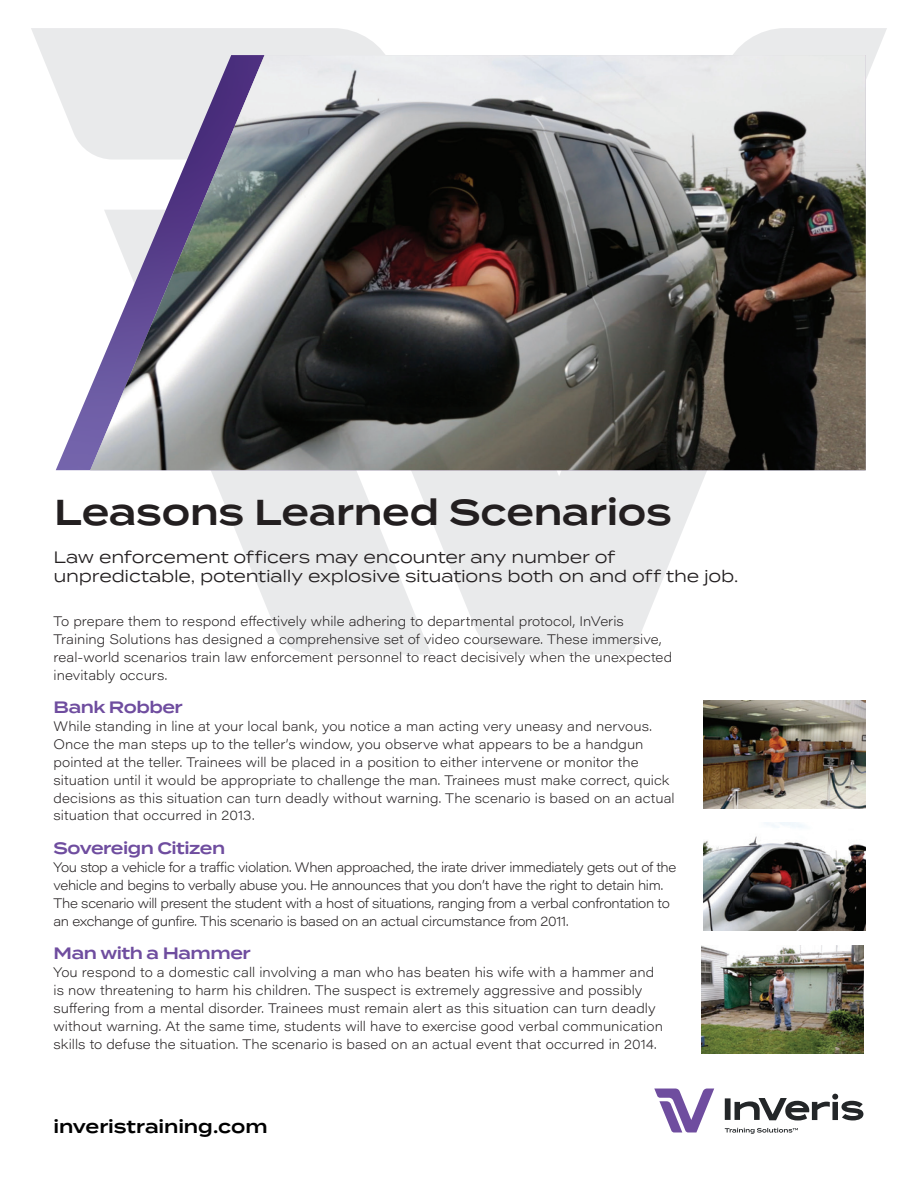
<style>
.page{position:relative;width:918px;height:1188px;background:#fff}
.page>*{position:absolute;margin:0;border:0;box-sizing:border-box;transform-origin:0 0}
.t1{font:600 36px "Termina";letter-spacing:-.005em;color:#231f20}
.t2{font:600 18px "Termina";letter-spacing:-.005em;color:#000}
.t3{font:16.5px/19.5px "Termina";letter-spacing:-.015em;color:#231f20}
.t4{font:600 16.5px "Termina";letter-spacing:-.03em;color:#6f4d9f}
.t5{font:200 13.5px/18px "Acumin Pro Wide";color:#231f20}
.t6{font:200 13.5px/18px "Acumin Pro Wide";letter-spacing:-.025em;color:#231f20}
</style>
<div class="page">
<svg style="left:31px;top:28px;width:856px;height:626px"></svg>
<img style="left:704px;top:700px;width:162px;height:108px">
<img style="left:704px;top:823px;width:162px;height:108px">
<img style="left:701px;top:945px;width:162px;height:108px">
<svg style="left:56px;top:55px;width:34px;height:415px"></svg>
<img style="left:90px;top:55px;width:776px;height:415px">
<svg style="left:725px;top:1094px;width:138px;height:27px"></svg>
<svg style="left:654px;top:1089px;width:60px;height:43px"></svg>
<svg style="left:725px;top:1128px;width:73px;height:6px"></svg>
<h1 class="t1" style="left:54px;top:485px;width:619px">Leasons Learned Scenarios</h1>
<p class="t3" style="left:54px;top:547px;width:686px">Law enforcement officers may encounter any number of unpredictable, potentially explosive situations both on and off the job.</p>
<p class="t5" style="left:54px;top:611px;width:620px">To prepare them to respond effectively while adhering to departmental protocol, InVeris Training Solutions has designed a comprehensive set of video courseware. These immersive, real-world scenarios train law enforcement personnel to react decisively when the unexpected inevitably occurs.</p>
<p class="t4" style="left:54px;top:695px;width:131px">Bank Robber</p>
<p class="t5" style="left:54px;top:716px;width:623px">While standing in line at your local bank, you notice a man acting very uneasy and nervous.<br>Once the man steps up to the teller’s window, you observe what appears to be a handgun pointed at the teller. Trainees will be placed in a position to either intervene or monitor the situation until it would be appropriate to challenge the man. Trainees must make correct, quick decisions as this situation can turn deadly without warning. The scenario is based on an actual situation that occurred in 2013.</p>
<p class="t4" style="left:54px;top:836px;width:173px">Sovereign Citizen</p>
<p class="t6" style="left:54px;top:857px;width:624px">You stop a vehicle for a traffic violation. When approached, the irate driver immediately gets out of the vehicle and begins to verbally abuse you. He announces that you don’t have the right to detain him.<br>The scenario will present the student with a host of situations, ranging from a verbal confrontation to an exchange of gunfire. This scenario is based on an actual circumstance from 2011.</p>
<p class="t4" style="left:54px;top:941px;width:199px">Man with a Hammer</p>
<p class="t5" style="left:54px;top:962px;width:611px">You respond to a domestic call involving a man who has beaten his wife with a hammer and is now threatening to harm his children. The suspect is extremely aggressive and possibly suffering from a mental disorder. Trainees must remain alert as this situation can turn deadly without warning. At the same time, students will have to exercise good verbal communication skills to defuse the situation. The scenario is based on an actual event that occurred in 2014.</p>
<h2 class="t2" style="left:54px;top:1113px;width:216px">inveristraining.com</h2>
</div>
